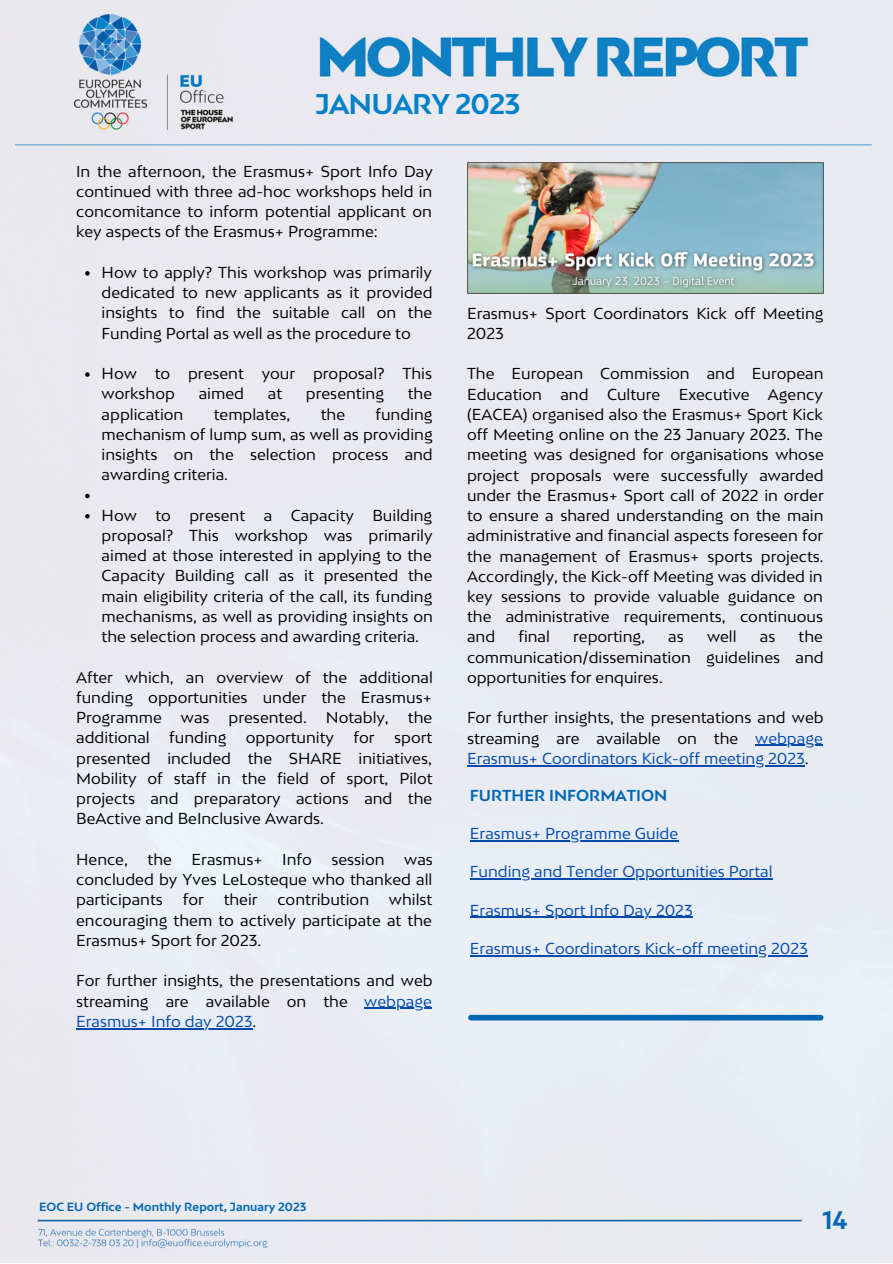
<style>
.page{position:relative;width:893px;height:1264px;background:#fff}
.page>*{position:absolute;margin:0;border:0;box-sizing:border-box;transform-origin:0 0}
.t1{font:700 27px "Bw Mitga";letter-spacing:-.03em;color:#0081c8}
.t2{font:700 24px "Bw Mitga";color:#0066b2}
.t3{font:15px/20.2px "Bw Mitga";color:#000;text-align:justify}
.t4{font:15px "Bw Mitga";color:#004aad}
.t5{font:700 15px "Bw Mitga";color:#0066b2}
.t6{font:700 11.25px "Bw Mitga";color:#0066b2}
.s1{color:#004aad}
</style>
<div class="page">
<div style="left:0;top:0;width:892px;height:1262px;background:#e9eaf0"></div>
<img style="left:467px;top:162px;width:356px;height:132px">
<hr style="left:755px;top:744px;width:67px;height:2px;background:#004aad">
<hr style="left:467px;top:765px;width:337px;height:1px;background:#004aad">
<svg style="left:85px;top:271px;width:5px;height:4px"></svg>
<svg style="left:85px;top:372px;width:5px;height:5px"></svg>
<svg style="left:85px;top:494px;width:5px;height:4px"></svg>
<svg style="left:85px;top:514px;width:5px;height:4px"></svg>
<hr style="left:364px;top:1007px;width:68px;height:1px;background:#004aad">
<hr style="left:76px;top:1027px;width:176px;height:2px;background:#004aad">
<hr style="left:470px;top:840px;width:208px;height:1px;background:#004aad">
<hr style="left:470px;top:878px;width:302px;height:1px;background:#004aad">
<hr style="left:470px;top:916px;width:222px;height:1px;background:#004aad">
<hr style="left:470px;top:955px;width:337px;height:1px;background:#004aad">
<div style="left:471px;top:1014px;width:349px;height:6px;background:#0066b2"></div>
<h1 class="t1" style="left:315px;top:88px;width:207px">JANUARY 2023</h1>
<p class="t3" style="left:76px;top:161px;width:358px">In the afternoon, the Erasmus+ Sport Info Day continued with three ad-hoc workshops held in concomitance to inform potential applicant on key aspects of the Erasmus+ Programme:</p>
<p class="t3" style="left:102px;top:262px;width:332px">How to apply? This workshop was primarily dedicated to new applicants as it provided insights to find the suitable call on the Funding Portal as well as the procedure to</p>
<p class="t3" style="left:102px;top:363px;width:332px">How to present your proposal? This workshop</p>
<p class="t3" style="left:199px;top:383px;width:47px">aimed</p>
<p class="t3" style="left:268px;top:383px;width:16px">at</p>
<p class="t3" style="left:306px;top:383px;width:80px">presenting</p>
<p class="t3" style="left:408px;top:383px;width:26px">the</p>
<p class="t3" style="left:102px;top:404px;width:332px;text-indent:274px">funding mechanism of lump sum, as well as providing insights on the selection process and awarding criteria.</p>
<p class="t3" style="left:102px;top:505px;width:333px">How to present a Capacity Building proposal? This workshop was primarily aimed at those interested in applying to the Capacity Building call as it presented the main eligibility criteria of the call, its funding mechanisms, as well as providing insights on the selection process and awarding criteria.</p>
<p class="t3" style="left:102px;top:404px;width:83px">application</p>
<p class="t3" style="left:214px;top:404px;width:78px">templates,</p>
<p class="t3" style="left:321px;top:404px;width:26px">the</p>
<p class="t3" style="left:76px;top:667px;width:358px">After which, an overview of the additional funding opportunities under the Erasmus+ Programme</p>
<p class="t3" style="left:181px;top:707px;width:30px">was</p>
<p class="t3" style="left:228px;top:707px;width:80px">presented.</p>
<p class="t3" style="left:326px;top:707px;width:64px">Notably,</p>
<p class="t3" style="left:408px;top:707px;width:26px">the</p>
<p class="t3" style="left:76px;top:727px;width:75px">additional</p>
<p class="t3" style="left:169px;top:727px;width:59px">funding</p>
<p class="t3" style="left:246px;top:727px;width:90px">opportunity</p>
<p class="t3" style="left:353px;top:727px;width:23px">for</p>
<p class="t3" style="left:76px;top:727px;width:358px;text-indent:318px">sport presented included the SHARE initiatives, Mobility of staff in the field of sport, Pilot projects and preparatory actions and the BeActive and BeInclusive Awards.</p>
<p class="t3" style="left:76px;top:849px;width:53px">Hence,</p>
<p class="t3" style="left:148px;top:849px;width:26px">the</p>
<p class="t3" style="left:192px;top:849px;width:72px">Erasmus+</p>
<p class="t3" style="left:282px;top:849px;width:31px">Info</p>
<p class="t3" style="left:331px;top:849px;width:55px">session</p>
<p class="t3" style="left:76px;top:849px;width:358px;text-indent:328px">was concluded by Yves LeLosteque who thanked all participants</p>
<p class="t3" style="left:183px;top:889px;width:23px">for</p>
<p class="t3" style="left:224px;top:889px;width:35px">their</p>
<p class="t3" style="left:277px;top:889px;width:93px">contribution</p>
<p class="t3" style="left:76px;top:889px;width:358px;text-indent:313px">whilst encouraging them to actively participate at the Erasmus+ Sport for 2023.</p>
<p class="t3" style="left:76px;top:970px;width:358px">For further insights, the presentations and web streaming are available on the <span class="s1">webpage Erasmus+ Info day 2023</span>.</p>
<p class="t3" style="left:467px;top:303px;width:358px">Erasmus+ Sport Coordinators Kick off Meeting<br>2023</p>
<p class="t3" style="left:467px;top:363px;width:358px">The European Commission and European Education and Culture Executive Agency (EACEA) organised also the Erasmus+ Sport Kick off Meeting online on the 23 January 2023. The meeting was designed for organisations whose project proposals were successfully awarded under the Erasmus+ Sport call of 2022 in order to ensure a shared understanding on the main administrative and financial aspects foreseen for the management of Erasmus+ sports projects.<br>Accordingly, the Kick-off Meeting was divided in key sessions to provide valuable guidance on the administrative requirements, continuous and</p>
<p class="t3" style="left:518px;top:626px;width:33px">final</p>
<p class="t3" style="left:573px;top:626px;width:73px">reporting,</p>
<p class="t3" style="left:668px;top:626px;width:17px">as</p>
<p class="t3" style="left:707px;top:626px;width:31px">well</p>
<p class="t3" style="left:759px;top:626px;width:17px">as</p>
<p class="t3" style="left:467px;top:626px;width:358px;text-indent:331px">the communication/dissemination guidelines and opportunities for enquires.</p>
<p class="t3" style="left:467px;top:707px;width:358px">For further insights, the presentations and web streaming are available on the <span class="s1">webpage Erasmus+ Coordinators Kick-off meeting 2023</span>.</p>
<p class="t5" style="left:470px;top:786px;width:199px">FURTHER INFORMATION</p>
<p class="t4" style="left:470px;top:824px;width:210px">Erasmus+ Programme Guide</p>
<p class="t4" style="left:470px;top:862px;width:304px">Funding and Tender Opportunities Portal</p>
<p class="t4" style="left:470px;top:901px;width:224px">Erasmus+ Sport Info Day 2023</p>
<p class="t4" style="left:470px;top:939px;width:339px">Erasmus+ Coordinators Kick-off meeting 2023</p>
<p class="t6" style="left:39px;top:1199px;width:269px">EOC EU Office - Monthly Report, January 2023</p>
<h2 class="t2" style="left:822px;top:1205px;width:27px">14</h2>
</div>
